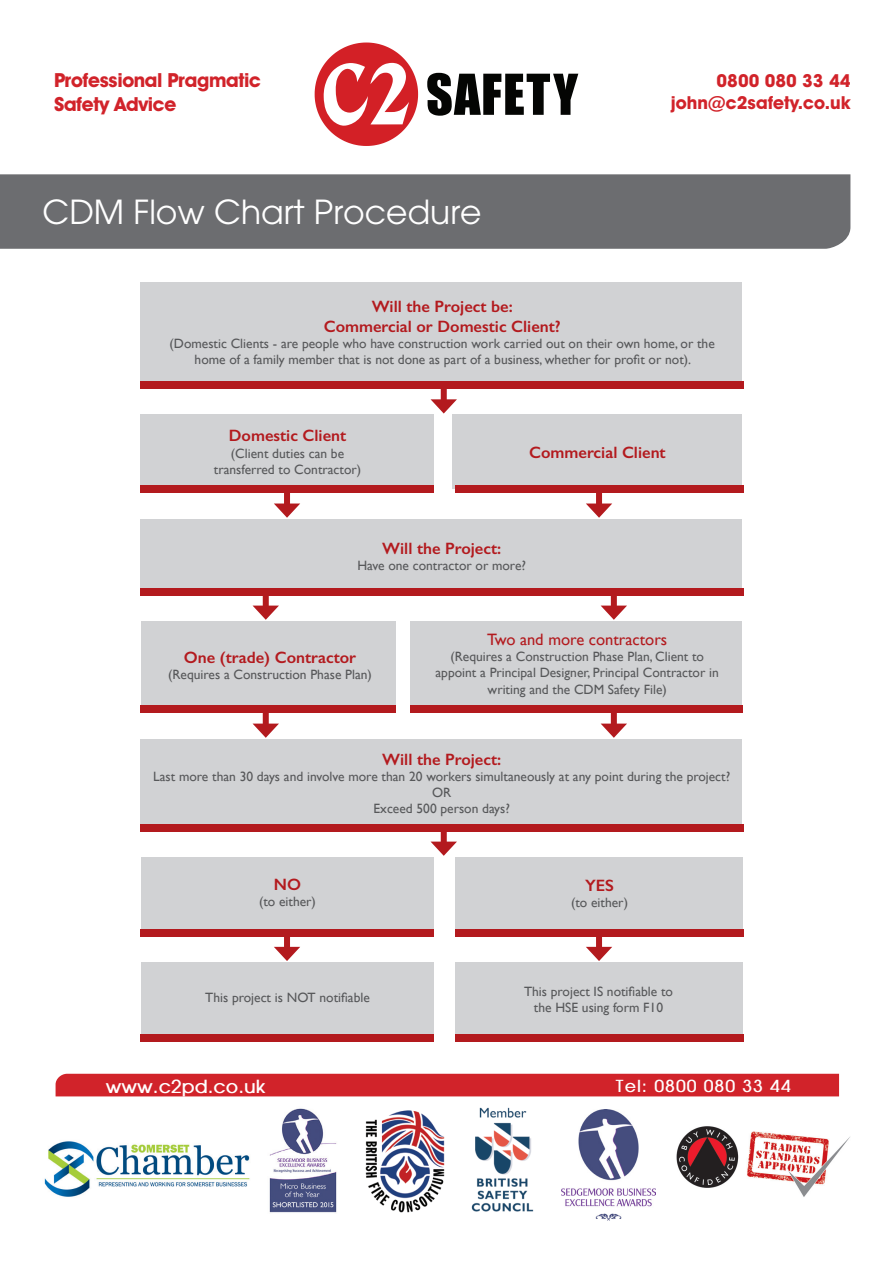
<style>
.page{position:relative;width:893px;height:1263px;background:#fff}
.page>*{position:absolute;margin:0;border:0;box-sizing:border-box;transform-origin:0 0}
.t1{font:33px "Avant Garde";color:#fff}
.t2{font:700 19.5px/23.4px "Avant Garde IT Cby BT";letter-spacing:-.02em;color:#d1232a}
.t3{font:700 18px "Avant Garde IT Cby BT";color:#d1232a}
.t4{font:700 18px "Avant Garde";color:#fff}
.t5{font:600 16.5px "Gill Sans";color:#b31a1e}
.t6{font:16.5px "Gill Sans";color:#b31a1e}
.t7{font:700 16.5px "Avant Garde";letter-spacing:.06em;color:#fff}
.t8{font:13.5px/16.2px "Gill Sans";color:#57585a;text-align:center}
</style>
<div class="page">
<div style="left:455px;top:962px;width:287px;height:75px;background:#d1d2d4"></div>
<div style="left:141px;top:962px;width:293px;height:75px;background:#d1d2d4"></div>
<div style="left:140px;top:1035px;width:294px;height:7px;background:#b31a1e"></div>
<div style="left:455px;top:1035px;width:288px;height:7px;background:#b31a1e"></div>
<div style="left:141px;top:739px;width:601px;height:88px;background:#d1d2d4"></div>
<div style="left:140px;top:825px;width:604px;height:7px;background:#b31a1e"></div>
<div style="left:410px;top:621px;width:332px;height:89px;background:#d1d2d4"></div>
<div style="left:141px;top:621px;width:254px;height:89px;background:#d1d2d4"></div>
<div style="left:140px;top:706px;width:255px;height:7px;background:#b31a1e"></div>
<div style="left:410px;top:706px;width:333px;height:7px;background:#b31a1e"></div>
<div style="left:263px;top:711px;width:6px;height:18px;background:#b31a1e"></div>
<svg style="left:253px;top:724px;width:26px;height:14px"></svg>
<div style="left:611px;top:711px;width:6px;height:18px;background:#b31a1e"></div>
<svg style="left:601px;top:724px;width:26px;height:14px"></svg>
<div style="left:141px;top:519px;width:601px;height:74px;background:#d1d2d4"></div>
<div style="left:453px;top:415px;width:289px;height:74px;background:#d1d2d4"></div>
<div style="left:140px;top:415px;width:294px;height:74px;background:#d1d2d4"></div>
<div style="left:140px;top:283px;width:602px;height:102px;background:#d1d2d4"></div>
<div style="left:56px;top:1074px;width:783px;height:22px;background:#d1232a"></div>
<img style="left:676px;top:1126px;width:174px;height:71px">
<img style="left:561px;top:1109px;width:95px;height:111px">
<img style="left:471px;top:1107px;width:63px;height:105px">
<img style="left:357px;top:1085px;width:100px;height:12px">
<img style="left:365px;top:1110px;width:80px;height:103px">
<img style="left:269px;top:1108px;width:68px;height:105px">
<svg style="left:427px;top:73px;width:151px;height:43px"></svg>
<svg style="left:315px;top:43px;width:103px;height:103px"></svg>
<img style="left:44px;top:1141px;width:206px;height:56px">
<div style="left:0;top:174px;width:850px;height:75px;background:#6c6d70"></div>
<div style="left:140px;top:381px;width:604px;height:7px;background:#b31a1e"></div>
<div style="left:441px;top:387px;width:6px;height:18px;background:#b31a1e"></div>
<svg style="left:431px;top:399px;width:26px;height:15px"></svg>
<div style="left:140px;top:589px;width:604px;height:7px;background:#b31a1e"></div>
<div style="left:263px;top:593px;width:6px;height:18px;background:#b31a1e"></div>
<svg style="left:253px;top:606px;width:26px;height:14px"></svg>
<div style="left:611px;top:593px;width:6px;height:18px;background:#b31a1e"></div>
<svg style="left:601px;top:606px;width:26px;height:14px"></svg>
<div style="left:455px;top:857px;width:287px;height:74px;background:#d1d2d4"></div>
<div style="left:141px;top:857px;width:293px;height:74px;background:#d1d2d4"></div>
<div style="left:140px;top:929px;width:294px;height:7px;background:#b31a1e"></div>
<div style="left:455px;top:929px;width:288px;height:7px;background:#b31a1e"></div>
<div style="left:441px;top:829px;width:6px;height:18px;background:#b31a1e"></div>
<svg style="left:431px;top:841px;width:26px;height:15px"></svg>
<div style="left:284px;top:934px;width:6px;height:18px;background:#b31a1e"></div>
<svg style="left:274px;top:947px;width:26px;height:14px"></svg>
<div style="left:596px;top:934px;width:6px;height:18px;background:#b31a1e"></div>
<svg style="left:586px;top:947px;width:26px;height:14px"></svg>
<div style="left:140px;top:486px;width:294px;height:7px;background:#b31a1e"></div>
<div style="left:455px;top:486px;width:288px;height:7px;background:#b31a1e"></div>
<div style="left:284px;top:491px;width:6px;height:18px;background:#b31a1e"></div>
<svg style="left:274px;top:503px;width:26px;height:15px"></svg>
<div style="left:596px;top:491px;width:6px;height:18px;background:#b31a1e"></div>
<svg style="left:586px;top:503px;width:26px;height:15px"></svg>
<p class="t2" style="left:54px;top:69px;width:208px">Professional Pragmatic<br>Safety Advice</p>
<p class="t1" style="left:43px;top:193px;width:441px">CDM Flow Chart Procedure</p>
<p class="t3" style="left:717px;top:70px;width:135px">0800 080 33 44</p>
<p class="t3" style="left:671px;top:92px;width:181px">john@c2safety.co.uk</p>
<p class="t5" style="left:372px;top:296px;width:143px">Will the Project be:</p>
<p class="t5" style="left:324px;top:316px;width:238px">Commercial or Domestic Client?</p>
<p class="t8" style="left:170px;top:335px;width:547px">(Domestic Clients - are people who have construction work carried out on their own home, or the home of a family member that is not done as part of a business, whether for profit or not).</p>
<p class="t5" style="left:229px;top:426px;width:119px">Domestic Client</p>
<p class="t8" style="left:231px;top:445px;width:115px">(Client duties can be</p>
<p class="t8" style="left:214px;top:461px;width:149px">transferred to Contractor)</p>
<p class="t5" style="left:529px;top:443px;width:138px">Commercial Client</p>
<p class="t5" style="left:382px;top:539px;width:120px">Will the Project:</p>
<p class="t8" style="left:357px;top:558px;width:170px">Have one contractor or more?</p>
<p class="t5" style="left:184px;top:647px;width:174px">One (trade) Contractor</p>
<p class="t8" style="left:168px;top:666px;width:205px">(Requires a Construction Phase Plan)</p>
<p class="t6" style="left:487px;top:630px;width:181px">Two and more contractors</p>
<p class="t8" style="left:436px;top:648px;width:285px">(Requires a Construction Phase Plan, Client to appoint a Principal Designer, Principal Contractor in writing and the CDM Safety File)</p>
<p class="t5" style="left:382px;top:749px;width:120px">Will the Project:</p>
<p class="t8" style="left:153px;top:768px;width:578px">Last more than 30 days and involve more than 20 workers simultaneously at any point during the project?</p>
<p class="t8" style="left:432px;top:784px;width:21px">OR</p>
<p class="t8" style="left:373px;top:800px;width:138px">Exceed 500 person days?</p>
<p class="t5" style="left:274px;top:874px;width:29px">NO</p>
<p class="t8" style="left:259px;top:893px;width:58px">(to either)</p>
<p class="t8" style="left:205px;top:989px;width:166px">This project is NOT notifiable</p>
<p class="t5" style="left:585px;top:876px;width:31px">YES</p>
<p class="t8" style="left:571px;top:895px;width:58px">(to either)</p>
<p class="t8" style="left:524px;top:983px;width:150px">This project IS notifiable to</p>
<p class="t8" style="left:534px;top:999px;width:131px">the HSE using form F10</p>
<p class="t4" style="left:106px;top:1075px;width:161px">www.c2pd.co.uk</p>
<p class="t7" style="left:616px;top:1076px;width:176px">Tel: 0800 080 33 44</p>
</div>
